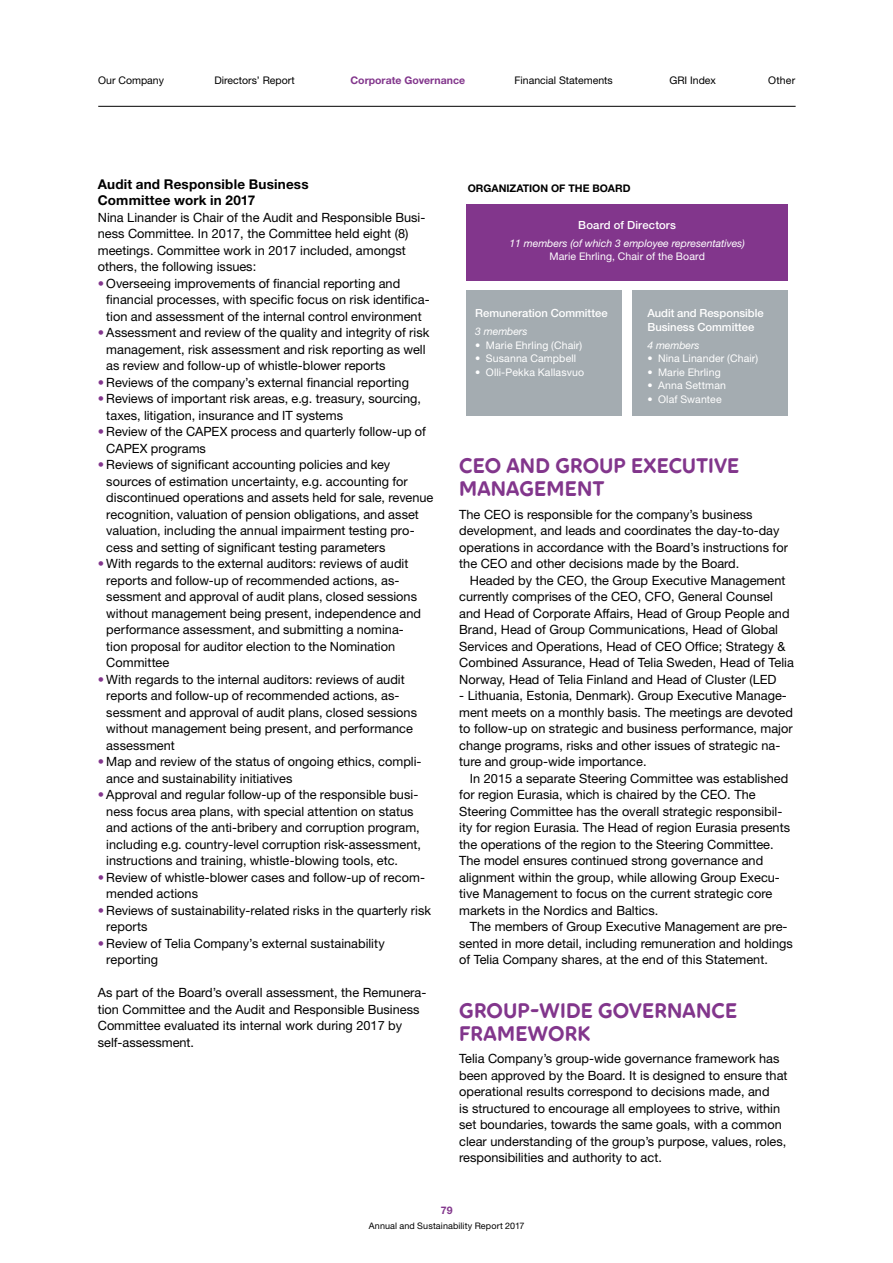
<style>
.page{position:relative;width:893px;height:1263px;background:#fff}
.page>*{position:absolute;margin:0;border:0;box-sizing:border-box;transform-origin:0 0}
.Sub-head1_line2{font:21px "Pebble";letter-spacing:.01em;color:#82368c}
.Sub-head1{font:21px "Pebble";letter-spacing:.01em;color:#82368c}
.Sub-head2{font:700 13.5px/16.5px "Helvetica Neue LT Std";letter-spacing:.015em;color:#000}
.Bodytext_indent{font:12.75px/16.5px "Helvetica Neue LT Std";color:#000}
.Bodytext{font:12.75px/16.5px "Helvetica Neue LT Std";color:#000}
.t1{font:500 11.25px/13.5px "Helvetica Neue LT Std";color:#fff}
.t2{font:500 11.25px "Helvetica Neue LT Std";letter-spacing:.02em;color:#fff}
.t3{font:10.5px "Helvetica Neue LT Std";letter-spacing:.01em;color:#fff}
.t4{font:italic 10.5px/13.5px "Helvetica Neue LT Std";letter-spacing:-.005em;color:#fff;text-align:center}
.t5{font:10.5px "Helvetica Neue LT Std";color:#000}
.t6{font:700 10.5px "Helvetica Neue LT Std";color:#000}
.t7{font:700 10.5px "Helvetica Neue LT Std";color:#82368c}
.t8{font:9px "Helvetica Neue LT Std";letter-spacing:.015em;color:#000}
.s1{color:#82368c}
.s2{font-style:normal}
</style>
<div class="page">
<hr style="left:98px;top:106px;width:698px;height:1px;background:#000">
<div style="left:466px;top:205px;width:322px;height:76px;background:#82368c"></div>
<div style="left:466px;top:290px;width:156px;height:125px;background:#a4acb1"></div>
<div style="left:632px;top:290px;width:156px;height:125px;background:#a4acb1"></div>
<p class="t5" style="left:98px;top:74px;width:67px">Our Company</p>
<p class="t5" style="left:215px;top:74px;width:82px">Directors’ Report</p>
<p class="t7" style="left:350px;top:74px;width:116px">Corporate Governance</p>
<p class="t5" style="left:514px;top:74px;width:100px">Financial Statements</p>
<p class="t5" style="left:669px;top:74px;width:48px">GRI Index</p>
<p class="t5" style="left:768px;top:74px;width:29px">Other</p>
<p class="Sub-head2" style="left:98px;top:175px;width:212px">Audit and Responsible Business<br>Committee work in 2017</p>
<p class="Bodytext" style="left:98px;top:209px;width:329px">Nina Linander is Chair of the Audit and Responsible Busi&shy;ness Committee. In 2017, the Committee held eight (8) meetings. Committee work in 2017 included, amongst others, the following issues:</p>
<p class="Bodytext_indent" style="left:106px;top:275px;width:325px;text-indent:-9px"><span class="s1">•</span> Overseeing improvements of financial reporting and financial processes, with specific focus on risk identifica&shy;tion and assessment of the internal control environment</p>
<p class="Bodytext_indent" style="left:106px;top:324px;width:325px;text-indent:-9px"><span class="s1">•</span> Assessment and review of the quality and integrity of risk management, risk assessment and risk reporting as well as review and follow-up of whistle-blower reports</p>
<p class="Bodytext_indent" style="left:98px;top:374px;width:313px"><span class="s1">•</span> Reviews of the company’s external financial reporting</p>
<p class="Bodytext_indent" style="left:106px;top:390px;width:316px;text-indent:-9px"><span class="s1">•</span> Reviews of important risk areas, e.g. treasury, sourcing, taxes, litigation, insurance and IT systems</p>
<p class="Bodytext_indent" style="left:106px;top:423px;width:321px;text-indent:-9px"><span class="s1">•</span> Review of the CAPEX process and quarterly follow-up of<br>CAPEX programs</p>
<p class="Bodytext_indent" style="left:106px;top:456px;width:329px;text-indent:-9px"><span class="s1">•</span> Reviews of significant accounting policies and key sources of estimation uncertainty, e.g. accounting for discontinued operations and assets held for sale, revenue recognition, valuation of pension obligations, and asset valuation, including the annual impairment testing pro&shy;cess and setting of significant testing parameters</p>
<p class="Bodytext_indent" style="left:106px;top:555px;width:316px;text-indent:-9px"><span class="s1">•</span> With regards to the external auditors: reviews of audit reports and follow-up of recommended actions, as&shy;sessment and approval of audit plans, closed sessions without management being present, independence and performance assessment, and submitting a nomina&shy;tion proposal for auditor election to the Nomination Committee</p>
<p class="Bodytext_indent" style="left:106px;top:671px;width:312px;text-indent:-9px"><span class="s1">•</span> With regards to the internal auditors: reviews of audit reports and follow-up of recommended actions, as&shy;sessment and approval of audit plans, closed sessions without management being present, and performance assessment</p>
<p class="Bodytext_indent" style="left:106px;top:753px;width:317px;text-indent:-9px"><span class="s1">•</span> Map and review of the status of ongoing ethics, compli&shy;ance and sustainability initiatives</p>
<p class="Bodytext_indent" style="left:106px;top:786px;width:316px;text-indent:-9px"><span class="s1">•</span> Approval and regular follow-up of the responsible busi&shy;ness focus area plans, with special attention on status and actions of the anti-bribery and corruption program, including e.g. country-level corruption risk-assessment, instructions and training, whistle-blowing tools, etc.</p>
<p class="Bodytext_indent" style="left:106px;top:869px;width:320px;text-indent:-9px"><span class="s1">•</span> Review of whistle-blower cases and follow-up of recom&shy;mended actions</p>
<p class="Bodytext_indent" style="left:106px;top:902px;width:326px;text-indent:-9px"><span class="s1">•</span> Reviews of sustainability-related risks in the quarterly risk reports</p>
<p class="Bodytext_indent" style="left:106px;top:935px;width:280px;text-indent:-9px"><span class="s1">•</span> Review of Telia Company’s external sustainability reporting</p>
<p class="Bodytext" style="left:98px;top:984px;width:330px">As part of the Board’s overall assessment, the Remunera&shy;tion Committee and the Audit and Responsible Business Committee evaluated its internal work during 2017 by self-assessment.</p>
<p class="t6" style="left:468px;top:182px;width:164px">ORGANIZATION OF THE BOARD</p>
<p class="t2" style="left:578px;top:218px;width:99px">Board of Directors</p>
<p class="t4" style="left:509px;top:236px;width:237px">11 members (of which 3 employee representatives)<br><span class="s2">Marie Ehrling, Chair of the Board</span></p>
<p class="t1" style="left:475px;top:306px;width:134px">Remuneration Committee</p>
<p class="t4" style="left:475px;top:324px;width:54px">3 members</p>
<p class="t3" style="left:475px;top:339px;width:109px">• Marie Ehrling (Chair)</p>
<p class="t3" style="left:475px;top:352px;width:103px">• Susanna Campbell</p>
<p class="t3" style="left:475px;top:366px;width:110px">• Olli-Pekka Kallasvuo</p>
<p class="t1" style="left:647px;top:306px;width:118px">Audit and Responsible<br>Business Committee</p>
<p class="t4" style="left:647px;top:338px;width:54px">4 members</p>
<p class="t3" style="left:647px;top:352px;width:112px">• Nina Linander (Chair)</p>
<p class="t3" style="left:647px;top:366px;width:75px">• Marie Ehrling</p>
<p class="t3" style="left:647px;top:379px;width:80px">• Anna Settman</p>
<p class="t3" style="left:647px;top:393px;width:76px">• Olaf Swantee</p>
<p class="Sub-head1_line2" style="left:459px;top:452px;width:281px">CEO AND GROUP EXECUTIVE</p>
<p class="Sub-head1" style="left:459px;top:476px;width:147px">MANAGEMENT</p>
<p class="Bodytext" style="left:459px;top:506px;width:330px">The CEO is responsible for the company’s business development, and leads and coordinates the day-to-day operations in accordance with the Board’s instructions for the CEO and other decisions made by the Board.</p>
<p class="Bodytext_indent" style="left:459px;top:572px;width:336px;text-indent:11px">Headed by the CEO, the Group Executive Management currently comprises of the CEO, CFO, General Counsel and Head of Corporate Affairs, Head of Group People and Brand, Head of Group Communications, Head of Global Services and Operations, Head of CEO Office; Strategy &amp; Combined Assurance, Head of Telia Sweden, Head of Telia Norway, Head of Telia Finland and Head of Cluster (LED</p>
<p class="Bodytext_indent" style="left:459px;top:687px;width:335px">- Lithuania, Estonia, Denmark). Group Executive Manage&shy;ment meets on a monthly basis. The meetings are devoted to follow-up on strategic and business performance, major change programs, risks and other issues of strategic na&shy;ture and group-wide importance.</p>
<p class="Bodytext_indent" style="left:459px;top:770px;width:332px;text-indent:11px">In 2015 a separate Steering Committee was established for region Eurasia, which is chaired by the CEO. The Steering Committee has the overall strategic responsibil&shy;ity for region Eurasia. The Head of region Eurasia presents the operations of the region to the Steering Committee.<br>The model ensures continued strong governance and alignment within the group, while allowing Group Execu&shy;tive Management to focus on the current strategic core markets in the Nordics and Baltics.</p>
<p class="Bodytext_indent" style="left:459px;top:918px;width:335px;text-indent:11px">The members of Group Executive Management are pre&shy;sented in more detail, including remuneration and holdings of Telia Company shares, at the end of this Statement.</p>
<p class="Sub-head1_line2" style="left:459px;top:997px;width:279px">GROUP-WIDE GOVERNANCE</p>
<p class="Sub-head1" style="left:459px;top:1020px;width:132px">FRAMEWORK</p>
<p class="Bodytext" style="left:459px;top:1050px;width:330px">Telia Company’s group-wide governance framework has been approved by the Board. It is designed to ensure that operational results correspond to decisions made, and<br>is structured to encourage all employees to strive, within set boundaries, towards the same goals, with a common clear understanding of the group’s purpose, values, roles, responsibilities and authority to act.</p>
<p class="t7" style="left:441px;top:1204px;width:13px">79</p>
<p class="t8" style="left:369px;top:1220px;width:157px">Annual and Sustainability Report 2017</p>
</div>
